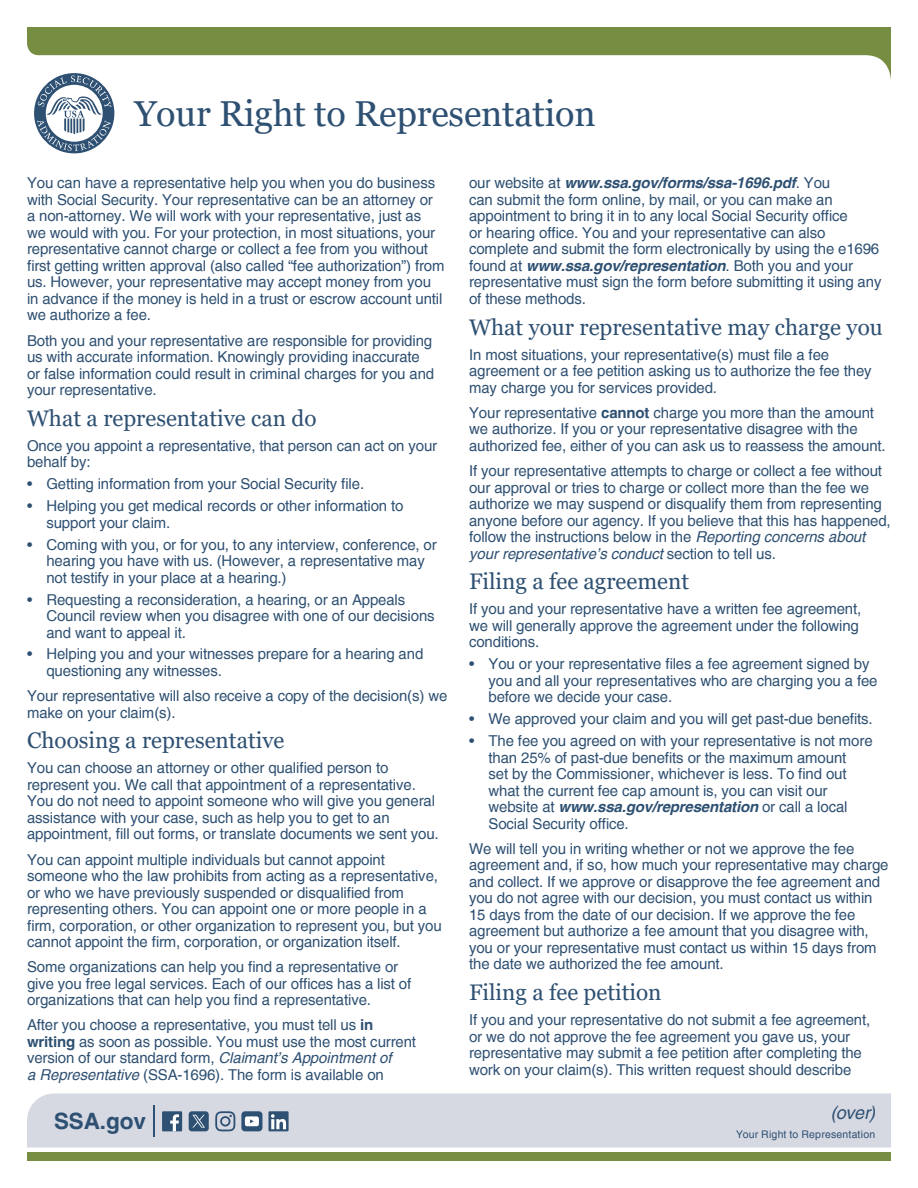
<style>
.page{position:relative;width:918px;height:1188px;background:#fff}
.page>*{position:absolute;margin:0;border:0;box-sizing:border-box;transform-origin:0 0}
.t1{font:36px "Georgia";letter-spacing:-.005em;color:#2e5072}
.t2{font:22.5px "Georgia";color:#2e5072}
.t3{font:700 22.5px "Helvetica";letter-spacing:-.005em;color:#2e5072}
.t4{font:italic 18px "Helvetica";color:#2e5072}
.t5{font:15px/16.5px "Helvetica";letter-spacing:-.01em;color:#2e5072}
.t6{font:10.5px "Helvetica";letter-spacing:.02em;color:#2e5072}
.s1{font-weight:700}
.s2{font-style:italic}
.s3{font-weight:700;font-style:italic}
</style>
<div class="page">
<div style="left:27px;top:1094px;width:864px;height:54px;background:#d6d9e2"></div>
<svg style="left:27px;top:27px;width:864px;height:53px;fill:#778d42"></svg>
<div style="left:27px;top:1153px;width:864px;height:8px;background:#778d42"></div>
<hr style="left:154px;top:1105px;width:1px;height:32px;background:#2e5072">
<div style="left:268px;top:1111px;width:21px;height:20px;background:#2e5072"></div>
<svg style="left:271px;top:1114px;width:15px;height:15px"></svg>
<svg style="left:241px;top:1111px;width:21px;height:20px"></svg>
<svg style="left:215px;top:1111px;width:20px;height:20px"></svg>
<div style="left:189px;top:1111px;width:20px;height:20px;background:#2e5072;border-radius:3px"></div>
<svg style="left:192px;top:1115px;width:13px;height:13px"></svg>
<div style="left:162px;top:1111px;width:20px;height:20px;background:#2e5072"></div>
<svg style="left:170px;top:1114px;width:9px;height:17px"></svg>
<div style="left:31px;top:70px;width:87px;height:87px;border:3px solid #fff;border-radius:50%"></div>
<div style="left:34px;top:73px;width:80px;height:80px;background:#2e5072;border-radius:50%"></div>
<svg style="left:37px;top:76px;width:74px;height:75px"></svg>
<h1 class="t1" style="left:134px;top:92px;width:463px">Your Right to Representation</h1>
<p class="t5" style="left:27px;top:175px;width:419px">You can have a representative help you when you do business with Social Security. Your representative can be an attorney or a non-attorney. We will work with your representative, just as<br>we would with you. For your protection, in most situations, your representative cannot charge or collect a fee from you without first getting written approval (also called “fee authorization”) from us. However, your representative may accept money from you in advance if the money is held in a trust or escrow account until we authorize a fee.</p>
<p class="t5" style="left:27px;top:333px;width:409px">Both you and your representative are responsible for providing us with accurate information. Knowingly providing inaccurate or false information could result in criminal charges for you and your representative.</p>
<h1 class="t2" style="left:27px;top:404px;width:291px">What a representative can do</h1>
<p class="t5" style="left:27px;top:438px;width:412px">Once you appoint a representative, that person can act on your behalf by:</p>
<p class="t5" style="left:27px;top:476px;width:339px">• Getting information from your Social Security file.</p>
<p class="t5" style="left:46px;top:498px;width:359px;text-indent:-19px">• Helping you get medical records or other information to support your claim.</p>
<p class="t5" style="left:46px;top:537px;width:392px;text-indent:-19px">• Coming with you, or for you, to any interview, conference, or hearing you have with us. (However, a representative may not testify in your place at a hearing.)</p>
<p class="t5" style="left:46px;top:592px;width:390px;text-indent:-19px">• Requesting a reconsideration, a hearing, or an Appeals<br>Council review when you disagree with one of our decisions and want to appeal it.</p>
<p class="t5" style="left:46px;top:646px;width:378px;text-indent:-19px">• Helping you and your witnesses prepare for a hearing and questioning any witnesses.</p>
<p class="t5" style="left:27px;top:688px;width:422px">Your representative will also receive a copy of the decision(s) we make on your claim(s).</p>
<h1 class="t2" style="left:27px;top:727px;width:259px">Choosing a representative</h1>
<p class="t5" style="left:27px;top:760px;width:413px">You can choose an attorney or other qualified person to represent you. We call that appointment of a representative.<br>You do not need to appoint someone who will give you general assistance with your case, such as help you to get to an appointment, fill out forms, or translate documents we sent you.</p>
<p class="t5" style="left:27px;top:852px;width:416px">You can appoint multiple individuals but cannot appoint someone who the law prohibits from acting as a representative, or who we have previously suspended or disqualified from representing others. You can appoint one or more people in a firm, corporation, or other organization to represent you, but you cannot appoint the firm, corporation, or organization itself.</p>
<p class="t5" style="left:27px;top:959px;width:386px">Some organizations can help you find a representative or give you free legal services. Each of our offices has a list of organizations that can help you find a representative.</p>
<p class="t5" style="left:27px;top:1017px;width:391px">After you choose a representative, you must tell us <span class="s1">in writing</span> as soon as possible. You must use the most current version of our standard form, <span class="s2">Claimant’s Appointment of<br>a Representative</span> (SSA-1696). The form is available on</p>
<p class="t3" style="left:54px;top:1108px;width:93px">SSA.gov</p>
<p class="t5" style="left:469px;top:175px;width:414px">our website at <span class="s3">www.ssa.gov/forms/ssa-1696.pdf</span>. You<br>can submit the form online, by mail, or you can make an appointment to bring it in to any local Social Security office<br>or hearing office. You and your representative can also complete and submit the form electronically by using the e1696 found at <span class="s3">www.ssa.gov/representation</span>. Both you and your representative must sign the form before submitting it using any of these methods.</p>
<h1 class="t2" style="left:469px;top:313px;width:415px">What your representative may charge you</h1>
<p class="t5" style="left:469px;top:347px;width:404px">In most situations, your representative(s) must file a fee agreement or a fee petition asking us to authorize the fee they may charge you for services provided.</p>
<p class="t5" style="left:469px;top:405px;width:418px">Your representative <span class="s1">cannot</span> charge you more than the amount we authorize. If you or your representative disagree with the authorized fee, either of you can ask us to reassess the amount.</p>
<p class="t5" style="left:469px;top:463px;width:423px">If your representative attempts to charge or collect a fee without our approval or tries to charge or collect more than the fee we authorize we may suspend or disqualify them from representing anyone before our agency. If you believe that this has happened, follow the instructions below in the <span class="s2">Reporting concerns about your representative’s conduct</span> section to tell us.</p>
<h1 class="t2" style="left:469px;top:568px;width:222px">Filing a fee agreement</h1>
<p class="t5" style="left:469px;top:601px;width:394px">If you and your representative have a written fee agreement, we will generally approve the agreement under the following conditions.</p>
<p class="t5" style="left:489px;top:656px;width:390px;text-indent:-19px">• You or your representative files a fee agreement signed by you and all your representatives who are charging you a fee before we decide your case.</p>
<p class="t5" style="left:469px;top:711px;width:405px">• We approved your claim and you will get past-due benefits.</p>
<p class="t5" style="left:489px;top:733px;width:386px;text-indent:-19px">• The fee you agreed on with your representative is not more than 25% of past-due benefits or the maximum amount<br>set by the Commissioner, whichever is less. To find out what the current fee cap amount is, you can visit our website at <span class="s3">www.ssa.gov/representation</span> or call a local Social Security office.</p>
<p class="t5" style="left:469px;top:841px;width:421px">We will tell you in writing whether or not we approve the fee agreement and, if so, how much your representative may charge and collect. If we approve or disapprove the fee agreement and you do not agree with our decision, you must contact us within 15 days from the date of our decision. If we approve the fee agreement but authorize a fee amount that you disagree with, you or your representative must contact us within 15 days from the date we authorized the fee amount.</p>
<h1 class="t2" style="left:469px;top:979px;width:194px">Filing a fee petition</h1>
<p class="t5" style="left:469px;top:1012px;width:403px">If you and your representative do not submit a fee agreement, or we do not approve the fee agreement you gave us, your representative may submit a fee petition after completing the work on your claim(s). This written request should describe</p>
<p class="t4" style="left:831px;top:1102px;width:46px">(over)</p>
<p class="t6" style="left:736px;top:1128px;width:140px">Your Right to Representation</p>
</div>
